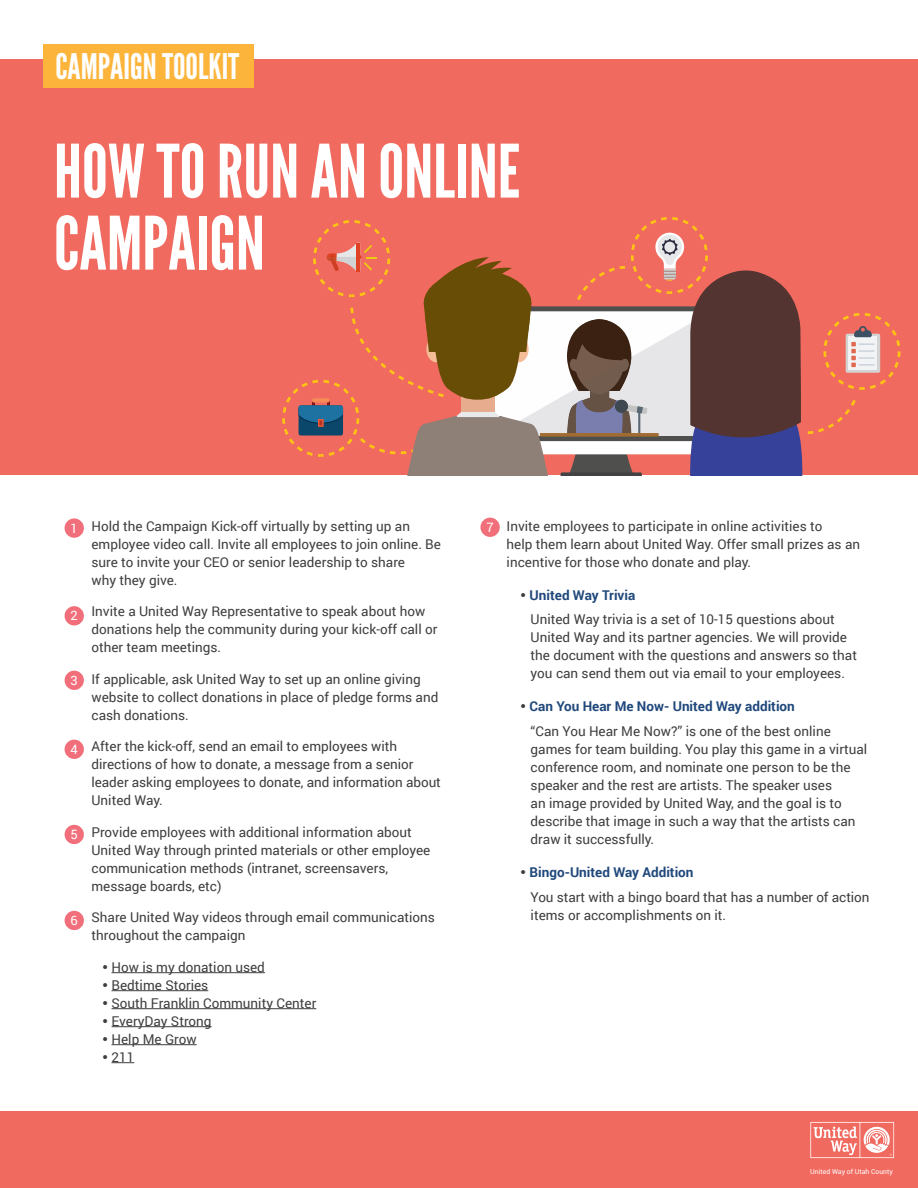
<style>
.page{position:relative;width:918px;height:1188px;background:#fff}
.page>*{position:absolute;margin:0;border:0;box-sizing:border-box;transform-origin:0 0}
.t1{font:73.35px/72px "League Gothic";color:#fff}
.t2{font:35.25px "League Gothic";color:#fff}
.t3{font:13.5px/18px "Roboto";color:#3e3e3f}
.t4{font:12.9px "Roboto";color:#fff}
.t5{font:6.9px "Roboto";color:#fff}
.s1{font-weight:700;color:#20487b}
</style>
<div class="page">
<div style="left:0;top:1111px;width:918px;height:77px;background:#f16a5f"></div>
<div style="left:0;top:59px;width:918px;height:416px;background:#f16a5f"></div>
<svg style="left:810px;top:1122px;width:84px;height:36px"></svg>
<div style="left:43px;top:44px;width:211px;height:44px;background:#fcb43b"></div>
<svg style="left:282px;top:217px;width:619px;height:258px"></svg>
<hr style="left:112px;top:972px;width:153px;height:1px;background:#3e3e3f">
<hr style="left:112px;top:990px;width:96px;height:1px;background:#3e3e3f">
<hr style="left:112px;top:1008px;width:204px;height:1px;background:#3e3e3f">
<hr style="left:112px;top:1026px;width:100px;height:1px;background:#3e3e3f">
<hr style="left:112px;top:1044px;width:85px;height:1px;background:#3e3e3f">
<svg style="left:112px;top:1062px;width:22px;height:1px"></svg>
<div style="left:65px;top:518px;width:19px;height:20px;background:#f16f7a;border-radius:50%"></div>
<div style="left:65px;top:606px;width:19px;height:19px;background:#f16f7a;border-radius:50%"></div>
<div style="left:65px;top:671px;width:19px;height:19px;background:#f16f7a;border-radius:50%"></div>
<div style="left:65px;top:740px;width:19px;height:19px;background:#f16f7a;border-radius:50%"></div>
<div style="left:65px;top:825px;width:19px;height:19px;background:#f16f7a;border-radius:50%"></div>
<div style="left:65px;top:911px;width:19px;height:19px;background:#f16f7a;border-radius:50%"></div>
<div style="left:480px;top:518px;width:20px;height:19px;background:#f16f7a;border-radius:50%"></div>
<h2 class="t2" style="left:55px;top:45px;width:185px">CAMPAIGN TOOLKIT</h2>
<h1 class="t1" style="left:54px;top:136px;width:468px">HOW TO RUN AN ONLINE<br>CAMPAIGN</h1>
<p class="t4" style="left:71px;top:519px;width:9px">1</p>
<p class="t4" style="left:71px;top:607px;width:9px">2</p>
<p class="t4" style="left:71px;top:671px;width:9px">3</p>
<p class="t4" style="left:71px;top:740px;width:9px">4</p>
<p class="t4" style="left:71px;top:825px;width:9px">5</p>
<p class="t4" style="left:71px;top:911px;width:9px">6</p>
<p class="t3" style="left:91px;top:516px;width:351px">Hold the Campaign Kick-off virtually by setting up an employee video call. Invite all employees to join online. Be sure to invite your CEO or senior leadership to share<br>why they give.</p>
<p class="t3" style="left:91px;top:602px;width:347px">Invite a United Way Representative to speak about how donations help the community during your kick-off call or other team meetings.</p>
<p class="t3" style="left:91px;top:669px;width:348px">If applicable, ask United Way to set up an online giving website to collect donations in place of pledge forms and cash donations.</p>
<p class="t3" style="left:91px;top:737px;width:351px">After the kick-off, send an email to employees with directions of how to donate, a message from a senior leader asking employees to donate, and information about United Way.</p>
<p class="t3" style="left:91px;top:822px;width:340px">Provide employees with additional information about United Way through printed materials or other employee communication methods (intranet, screensavers, message boards, etc)</p>
<p class="t3" style="left:91px;top:908px;width:345px">Share United Way videos through email communications throughout the campaign</p>
<p class="t3" style="left:102px;top:957px;width:164px">• How is my donation used</p>
<p class="t3" style="left:102px;top:975px;width:108px">• Bedtime Stories</p>
<p class="t3" style="left:102px;top:993px;width:216px">• South Franklin Community Center</p>
<p class="t3" style="left:102px;top:1011px;width:111px">• EveryDay Strong</p>
<p class="t3" style="left:102px;top:1029px;width:96px">• Help Me Grow</p>
<p class="t3" style="left:102px;top:1047px;width:34px">• 211</p>
<p class="t4" style="left:486px;top:518px;width:9px">7</p>
<p class="t3" style="left:507px;top:516px;width:355px">Invite employees to participate in online activities to<br>help them learn about United Way. Offer small prizes as an incentive for those who donate and play.</p>
<p class="t3" style="left:531px;top:582px;width:306px;line-height:24.8px;text-indent:-11px">• <span class="s1">United Way Trivia<br></span>United Way trivia is a set of 10-15 questions about</p>
<p class="t3" style="left:531px;top:628px;width:328px">United Way and its partner agencies. We will provide the document with the questions and answers so that you can send them out via email to your employees.</p>
<p class="t3" style="left:531px;top:694px;width:302px;line-height:24.8px;text-indent:-11px">• <span class="s1">Can You Hear Me Now- United Way addition<br></span>“Can You Hear Me Now?” is one of the best online</p>
<p class="t3" style="left:531px;top:740px;width:338px">games for team building. You play this game in a virtual conference room, and nominate one person to be the speaker and the rest are artists. The speaker uses<br>an image provided by United Way, and the goal is to describe that image in such a way that the artists can draw it successfully.</p>
<p class="t3" style="left:531px;top:859px;width:340px;line-height:24.8px;text-indent:-11px">• <span class="s1">Bingo-United Way Addition<br></span>You start with a bingo board that has a number of action</p>
<p class="t3" style="left:531px;top:905px;width:197px">items or accomplishments on it.</p>
<p class="t5" style="left:810px;top:1166px;width:84px">United Way of Utah County</p>
</div>
